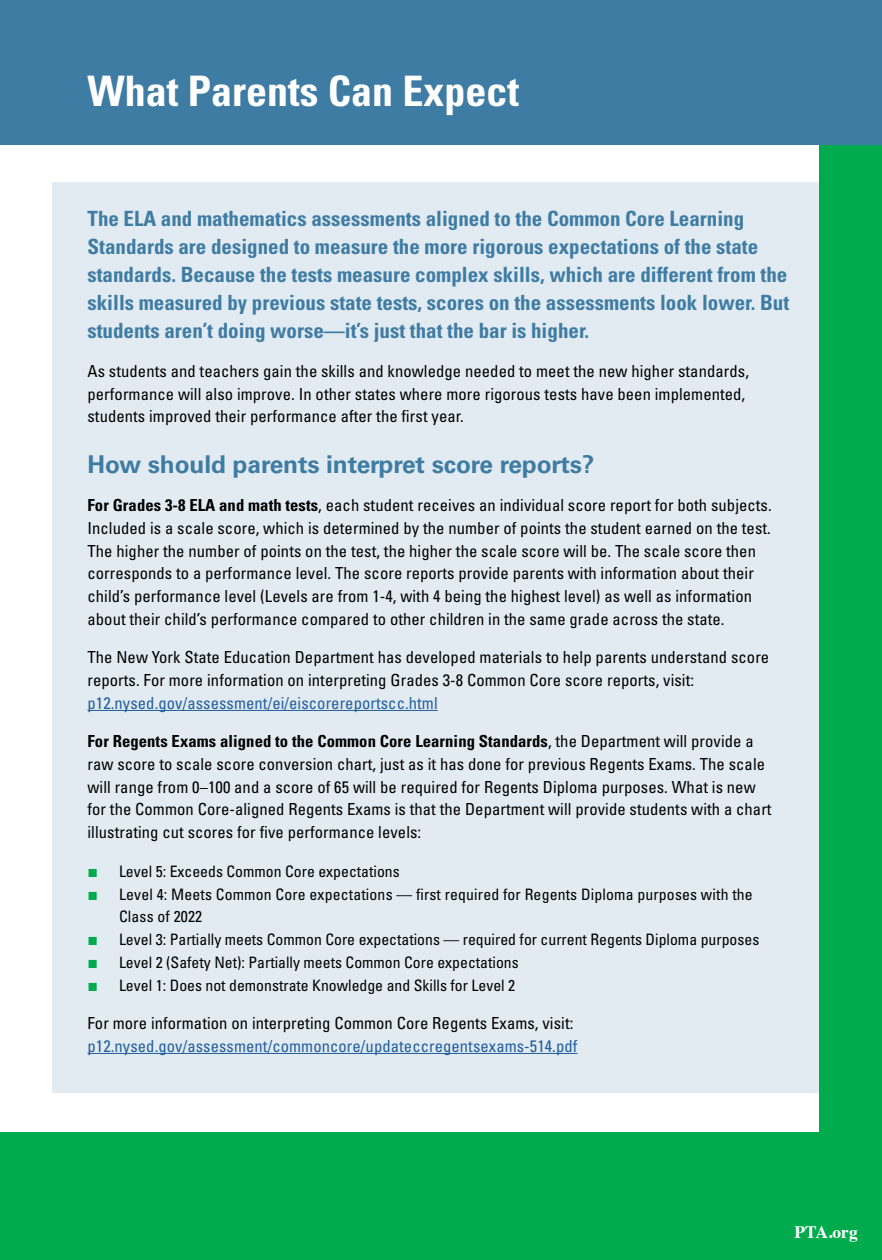
<style>
.page{position:relative;width:882px;height:1260px;background:#fff}
.page>*{position:absolute;margin:0;border:0;box-sizing:border-box;transform-origin:0 0}
.t1{font:700 condensed 42px "Univers LT Std";color:#fff}
.t2{font:700 24.5px "Univers LT Std";letter-spacing:-.005em;color:#3f7ca4}
.t3{font:700 condensed 21px/28px "Univers LT Std";color:#3f7ca4}
.t4{font:700 17.5px "Times";color:#fff}
.t5{font:condensed 16.62px/22.8px "Univers LT Std";letter-spacing:.005em;color:#000}
.t6{font:condensed 16.62px "Univers LT Std";letter-spacing:.005em;color:#215e9e}
.t7{font:condensed 15.75px/22.8px "Univers LT Std";color:#000}
.s1{font-weight:700}
.s2{font-family:"Arial";font-stretch:normal;font-size:17.5px;color:#00ab4d}
</style>
<div class="page">
<div style="left:819px;top:0;width:63px;height:1260px;background:#00ab4d"></div>
<div style="left:0;top:1132px;width:833px;height:128px;background:#00ab4d"></div>
<div style="left:53px;top:182px;width:766px;height:911px;background:#e2ebf1"></div>
<div style="left:0;top:0;width:882px;height:144px;background:#3f7ca4"></div>
<hr style="left:88px;top:710px;width:350px;height:1px;background:#215e9e">
<hr style="left:88px;top:1053px;width:489px;height:1px;background:#215e9e">
<h1 class="t1" style="left:88px;top:66px;width:433px">What Parents Can Expect</h1>
<p class="t3" style="left:88px;top:205px;width:703px">The ELA and mathematics assessments aligned to the Common Core Learning Standards are designed to measure the more rigorous expectations of the state standards. Because the tests measure complex skills, which are different from the skills measured by previous state tests, scores on the assessments look lower. But students aren’t doing worse—it’s just that the bar is higher.</p>
<p class="t5" style="left:88px;top:359px;width:663px">As students and teachers gain the skills and knowledge needed to meet the new higher standards, performance will also improve. In other states where more rigorous tests have been implemented, students improved their performance after the first year.</p>
<h2 class="t2" style="left:88px;top:450px;width:508px">How should parents interpret score reports?</h2>
<p class="t5" style="left:88px;top:494px;width:686px"><span class="s1">For Grades 3-8 ELA and math tests</span>, each student receives an individual score report for both subjects.<br>Included is a scale score, which is determined by the number of points the student earned on the test.<br>The higher the number of points on the test, the higher the scale score will be. The scale score then corresponds to a performance level. The score reports provide parents with information about their child’s performance level (Levels are from 1-4, with 4 being the highest level) as well as information about their child’s performance compared to other children in the same grade across the state.</p>
<p class="t5" style="left:88px;top:646px;width:683px">The New York State Education Department has developed materials to help parents understand score reports. For more information on interpreting Grades 3-8 Common Core score reports, visit:</p>
<p class="t6" style="left:88px;top:692px;width:352px">p12.nysed.gov/assessment/ei/eiscorereportscc.html</p>
<p class="t5" style="left:88px;top:730px;width:686px"><span class="s1">For Regents Exams aligned to the Common Core Learning Standards</span>, the Department will provide a raw score to scale score conversion chart, just as it has done for previous Regents Exams. The scale will range from 0–100 and a score of 65 will be required for Regents Diploma purposes. What is new for the Common Core-aligned Regents Exams is that the Department will provide students with a chart illustrating cut scores for five performance levels:</p>
<p class="t7" style="left:88px;top:860px;width:314px"><span class="s2">■</span> Level 5: Exceeds Common Core expectations</p>
<p class="t7" style="left:119px;top:882px;width:635px;text-indent:-32px"><span class="s2">■</span> Level 4: Meets Common Core expectations — first required for Regents Diploma purposes with the<br>Class of 2022</p>
<p class="t7" style="left:88px;top:928px;width:673px"><span class="s2">■</span> Level 3: Partially meets Common Core expectations — required for current Regents Diploma purposes</p>
<p class="t7" style="left:88px;top:951px;width:433px"><span class="s2">■</span> Level 2 (Safety Net): Partially meets Common Core expectations</p>
<p class="t7" style="left:88px;top:973px;width:429px"><span class="s2">■</span> Level 1: Does not demonstrate Knowledge and Skills for Level 2</p>
<p class="t5" style="left:88px;top:1012px;width:487px">For more information on interpreting Common Core Regents Exams, visit:</p>
<p class="t6" style="left:88px;top:1035px;width:492px">p12.nysed.gov/assessment/commoncore/updateccregentsexams-514.pdf</p>
<p class="t4" style="left:794px;top:1216px;width:65px">PTA.org</p>
</div>
